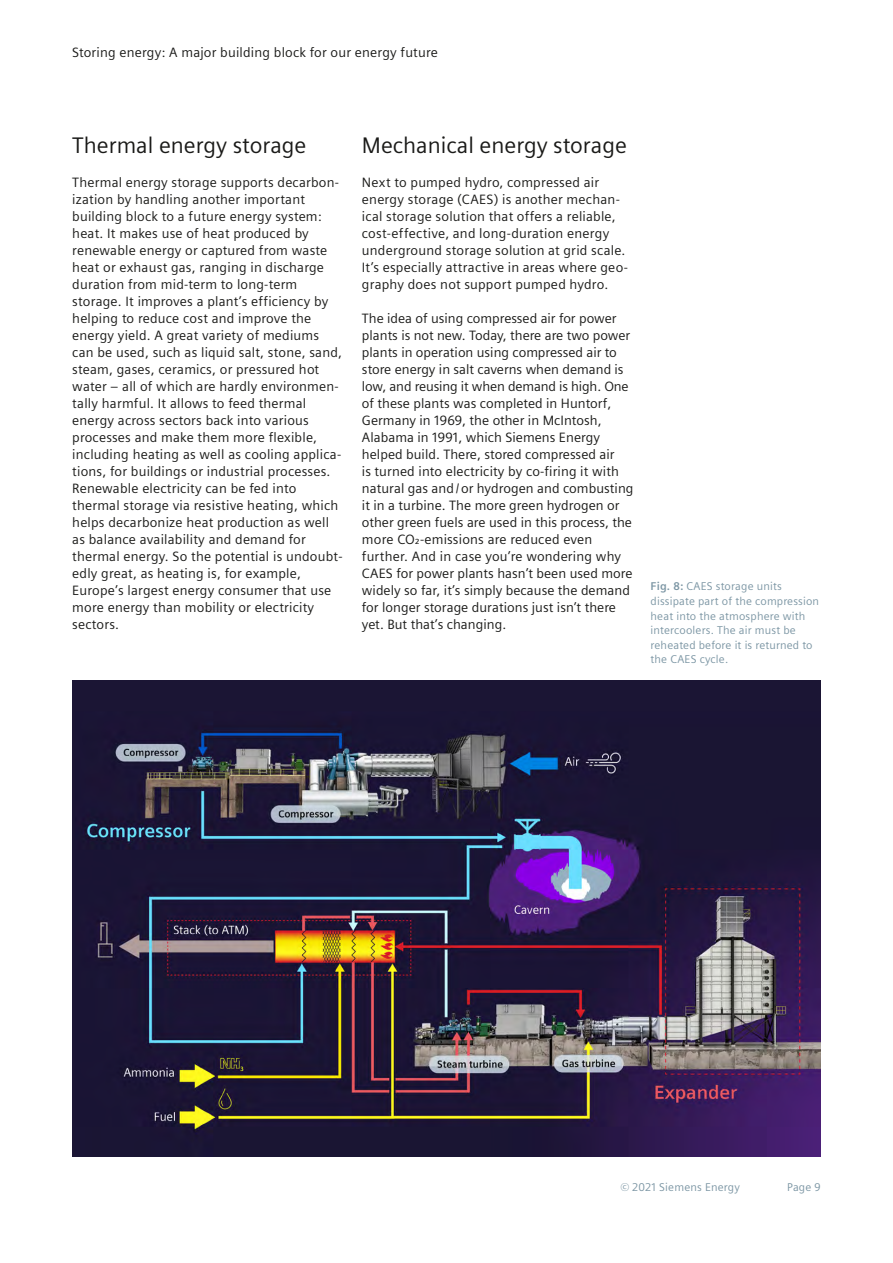
<style>
.page{position:relative;width:893px;height:1263px;background:#fff}
.page>*{position:absolute;margin:0;border:0;box-sizing:border-box;transform-origin:0 0}
._03__Subhead_15pt_12{font:22.5px "Siemens Sans";color:#1a1a18}
._03__Subhead_15pt_12-2{font:13.5px/17px "Siemens Sans";letter-spacing:.015em;color:#1a1a18}
._04__Copy_9pt_4mm{font:13.5px/17px "Siemens Sans";letter-spacing:.005em;color:#1a1a18}
._05__Caption_7_5pt_1{font:11.25px/14.7px "Siemens Sans";letter-spacing:.015em;color:#7c96a4}
.s1{font-weight:700}
</style>
<div class="page">
<div style="left:72px;top:680px;width:749px;height:476px;background:#1b1534"></div>
<img style="left:85px;top:731px;width:736px;height:425px">
<p class="_03__Subhead_15pt_12-2" style="left:72px;top:44px;width:367px">Storing energy: A major building block for our energy future</p>
<p class="_03__Subhead_15pt_12" style="left:72px;top:133px;width:236px">Thermal energy storage</p>
<p class="_03__Subhead_15pt_12-2" style="left:72px;top:174px;width:272px">Thermal energy storage supports decarbon&shy;ization by handling another important building block to a future energy system: heat. It makes use of heat produced by renewable energy or captured from waste heat or exhaust gas, ranging in discharge duration from mid-term to long-term storage. It improves a plant’s efficiency by helping to reduce cost and improve the energy yield. A great variety of mediums can be used, such as liquid salt, stone, sand, steam, gases, ceramics, or pressured hot water – all of which are hardly environmen&shy;tally harmful. It allows to feed thermal energy across sectors back into various processes and make them more flexible, including heating as well as cooling applica&shy;tions, for buildings or industrial processes.<br>Renewable electricity can be fed into thermal storage via resistive heating, which helps decarbonize heat production as well as balance availability and demand for thermal energy. So the potential is undoubt&shy;edly great, as heating is, for example, Europe’s largest energy consumer that use more energy than mobility or electricity sectors.</p>
<p class="_03__Subhead_15pt_12" style="left:362px;top:133px;width:266px">Mechanical energy storage</p>
<p class="_04__Copy_9pt_4mm" style="left:362px;top:174px;width:268px">Next to pumped hydro, compressed air energy storage (CAES) is another mechan&shy;ical storage solution that offers a reliable, cost-effective, and long-duration energy underground storage solution at grid scale.<br>It’s especially attractive in areas where geo&shy;graphy does not support pumped hydro.</p>
<p class="_04__Copy_9pt_4mm" style="left:362px;top:310px;width:273px">The idea of using compressed air for power plants is not new. Today, there are two power plants in operation using compressed air to store energy in salt caverns when demand is low, and reusing it when demand is high. One of these plants was completed in Huntorf, Germany in 1969, the other in McIntosh, Alabama in 1991, which Siemens Energy helped build. There, stored compressed air<br>is turned into electricity by co-firing it with natural gas and/or hydrogen and combusting it in a turbine. The more green hydrogen or other green fuels are used in this process, the more CO₂-emissions are reduced even further. And in case you’re wondering why CAES for power plants hasn’t been used more widely so far, it’s simply because the demand for longer storage durations just isn’t there yet. But that’s changing.</p>
<p class="_05__Caption_7_5pt_1" style="left:651px;top:579px;width:170px"><span class="s1">Fig. 8:</span> CAES storage units dissipate part of the compression heat into the atmosphere with intercoolers. The air must be reheated before it is returned to the CAES cycle.</p>
<p class="_05__Caption_7_5pt_1" style="left:620px;top:1179px;width:121px">© 2021 Siemens Energy</p>
<p class="_05__Caption_7_5pt_1" style="left:787px;top:1179px;width:35px">Page 9</p>
</div>
